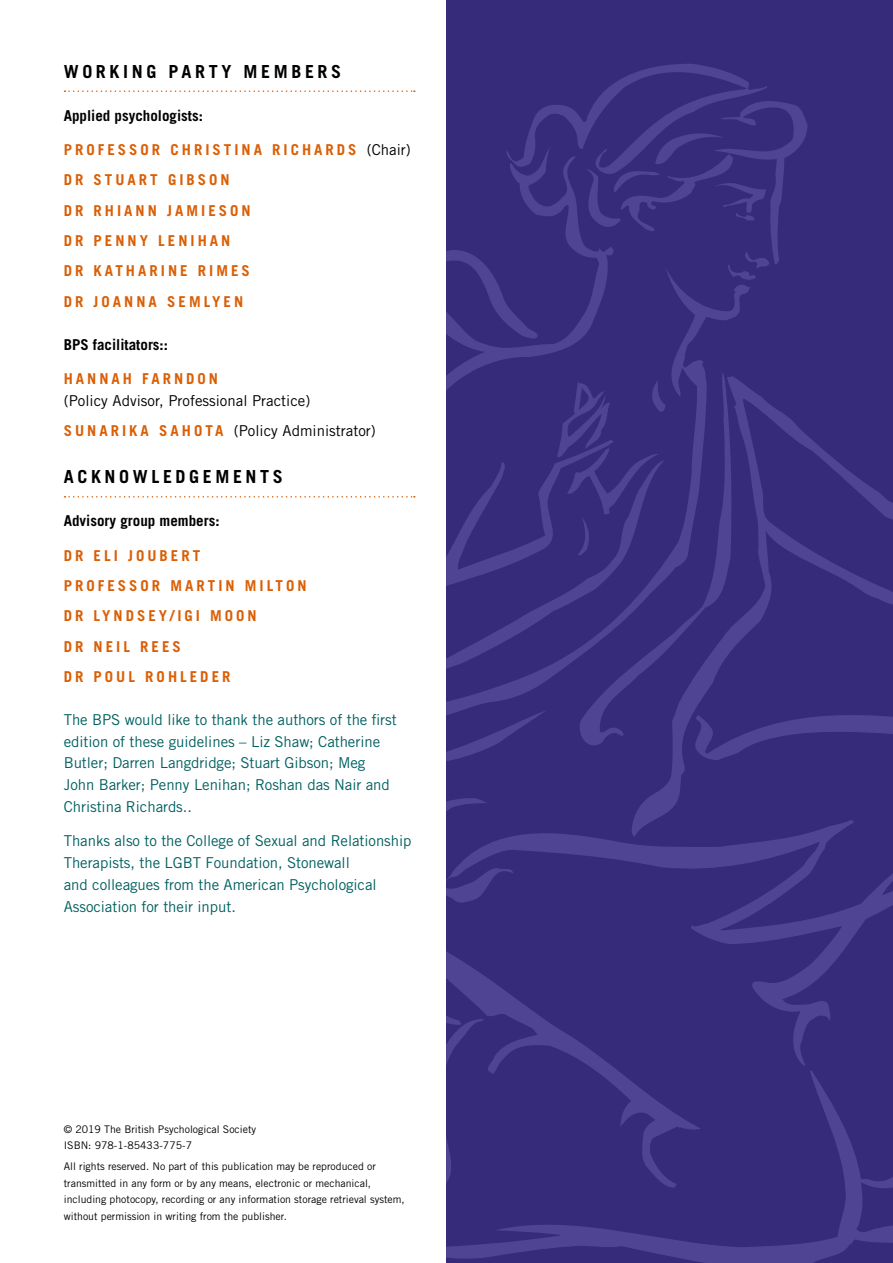
<style>
.page{position:relative;width:893px;height:1263px;background:#fff}
.page>*{position:absolute;margin:0;border:0;box-sizing:border-box;transform-origin:0 0}
.t1{font:700 18px "Trade Gothic";letter-spacing:.2em;color:#000}
.t2{font:15px/21.8px "Trade Gothic";letter-spacing:-.005em;color:#006060}
.t3{font:700 15px/30.3px "Trade Gothic";letter-spacing:.2em;color:#da5f06}
.t4{font:15px/30.3px "Trade Gothic";color:#000}
.t5{font:700 15px "Trade Gothic";color:#000}
.t6{font:10.5px/16.5px "Trade Gothic";color:#000}
.s1{font-weight:400;color:#000}
.s2{font-weight:700;color:#da5f06}
</style>
<div class="page">
<svg style="left:65px;top:90px;width:350px;height:2px"></svg>
<svg style="left:65px;top:496px;width:350px;height:1px"></svg>
<div style="left:446px;top:0;width:447px;height:1263px;background:#362a7a"></div>
<svg style="left:446px;top:1070px;width:447px;height:193px"></svg>
<svg style="left:446px;top:1188px;width:38px;height:49px"></svg>
<svg style="left:446px;top:1066px;width:255px;height:122px"></svg>
<svg style="left:446px;top:833px;width:447px;height:233px"></svg>
<svg style="left:446px;top:728px;width:73px;height:83px"></svg>
<svg style="left:631px;top:390px;width:262px;height:447px"></svg>
<svg style="left:580px;top:728px;width:110px;height:22px"></svg>
<svg style="left:690px;top:701px;width:203px;height:66px"></svg>
<svg style="left:525px;top:64px;width:282px;height:216px"></svg>
<svg style="left:446px;top:146px;width:305px;height:582px"></svg>
<p class="t1" style="left:64px;top:60px;width:279px">WORKING PARTY MEMBERS</p>
<p class="t5" style="left:64px;top:106px;width:141px">Applied psychologists:</p>
<p class="t3" style="left:64px;top:134px;width:349px">PROFESSOR CHRISTINA RICHARDS <span class="s1">(Chair)<br></span>DR STUART GIBSON<br>DR RHIANN JAMIESON<br>DR PENNY LENIHAN<br>DR KATHARINE RIMES<br>DR JOANNA SEMLYEN</p>
<p class="t5" style="left:64px;top:335px;width:106px">BPS facilitators::</p>
<p class="t3" style="left:64px;top:363px;width:156px">HANNAH FARNDON</p>
<p class="t4" style="left:64px;top:385px;width:314px">(Policy Advisor, Professional Practice)<br><span class="s2">S U N A R I KA S A H O TA</span> (Policy Administrator)</p>
<p class="t1" style="left:64px;top:466px;width:221px">ACKNOWLEDGEMENTS</p>
<p class="t5" style="left:64px;top:512px;width:157px">Advisory group members:</p>
<p class="t3" style="left:64px;top:540px;width:244px">DR ELI JOUBERT<br>PROFESSOR MARTIN MILTON<br>DR LYNDSEY/IGI MOON<br>DR NEIL REES<br>DR POUL ROHLEDER</p>
<p class="t2" style="left:64px;top:708px;width:334px">The BPS would like to thank the authors of the first edition of these guidelines – Liz Shaw; Catherine Butler; Darren Langdridge; Stuart Gibson; Meg John Barker; Penny Lenihan; Roshan das Nair and Christina Richards..</p>
<p class="t2" style="left:64px;top:830px;width:349px">Thanks also to the College of Sexual and Relationship Therapists, the LGBT Foundation, Stonewall<br>and colleagues from the American Psychological Association for their input.</p>
<p class="t6" style="left:64px;top:1121px;width:194px">© 2019 The British Psychological Society<br>ISBN: 978-1-85433-775-7</p>
<p class="t6" style="left:64px;top:1158px;width:342px">All rights reserved. No part of this publication may be reproduced or transmitted in any form or by any means, electronic or mechanical, including photocopy, recording or any information storage retrieval system, without permission in writing from the publisher.</p>
</div>
